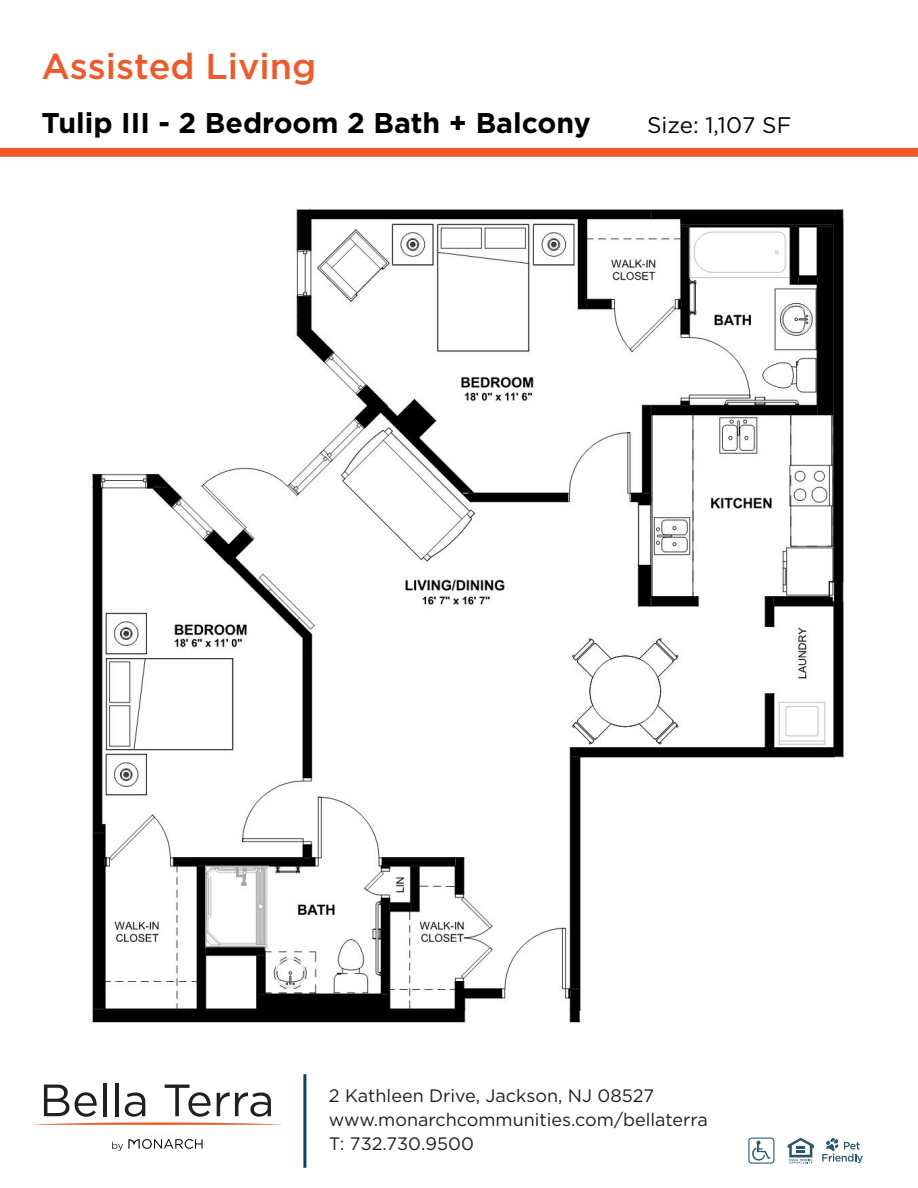
<style>
.page{position:relative;width:918px;height:1188px;background:#fff}
.page>*{position:absolute;margin:0;border:0;box-sizing:border-box;transform-origin:0 0}
.t1{font:500 36px "Gotham";color:#f15929}
.t2{font:700 28.5px "Gotham";color:#000}
.t3{font:22.5px "Gotham";color:#000}
.t4{font:18px "Gotham";color:#231f20}
</style>
<div class="page">
<img style="left:92px;top:208px;width:752px;height:815px">
<div style="left:0;top:148px;width:918px;height:9px;background:#f15929"></div>
<hr style="left:103px;top:1083px;width:4px;height:33px;background:#231f20">
<hr style="left:115px;top:1083px;width:3px;height:33px;background:#231f20">
<svg style="left:34px;top:1085px;width:247px;height:40px"></svg>
<svg style="left:112px;top:1139px;width:91px;height:12px"></svg>
<svg style="left:748px;top:1138px;width:26px;height:26px"></svg>
<svg style="left:822px;top:1138px;width:41px;height:25px"></svg>
<svg style="left:788px;top:1138px;width:26px;height:26px"></svg>
<hr style="left:303px;top:1074px;width:3px;height:94px;background:#094269">
<p class="t1" style="left:41px;top:46px;width:276px">Assisted Living</p>
<p class="t2" style="left:41px;top:107px;width:551px">Tulip III - 2 Bedroom 2 Bath + Balcony</p>
<p class="t3" style="left:647px;top:113px;width:146px">Size: 1,107 SF</p>
<p class="t4" style="left:329px;top:1086px;width:327px">2 Kathleen Drive, Jackson, NJ 08527</p>
<p class="t4" style="left:329px;top:1110px;width:380px">www.monarchcommunities.com/bellaterra</p>
<p class="t4" style="left:329px;top:1134px;width:146px">T: 732.730.9500</p>
</div>
